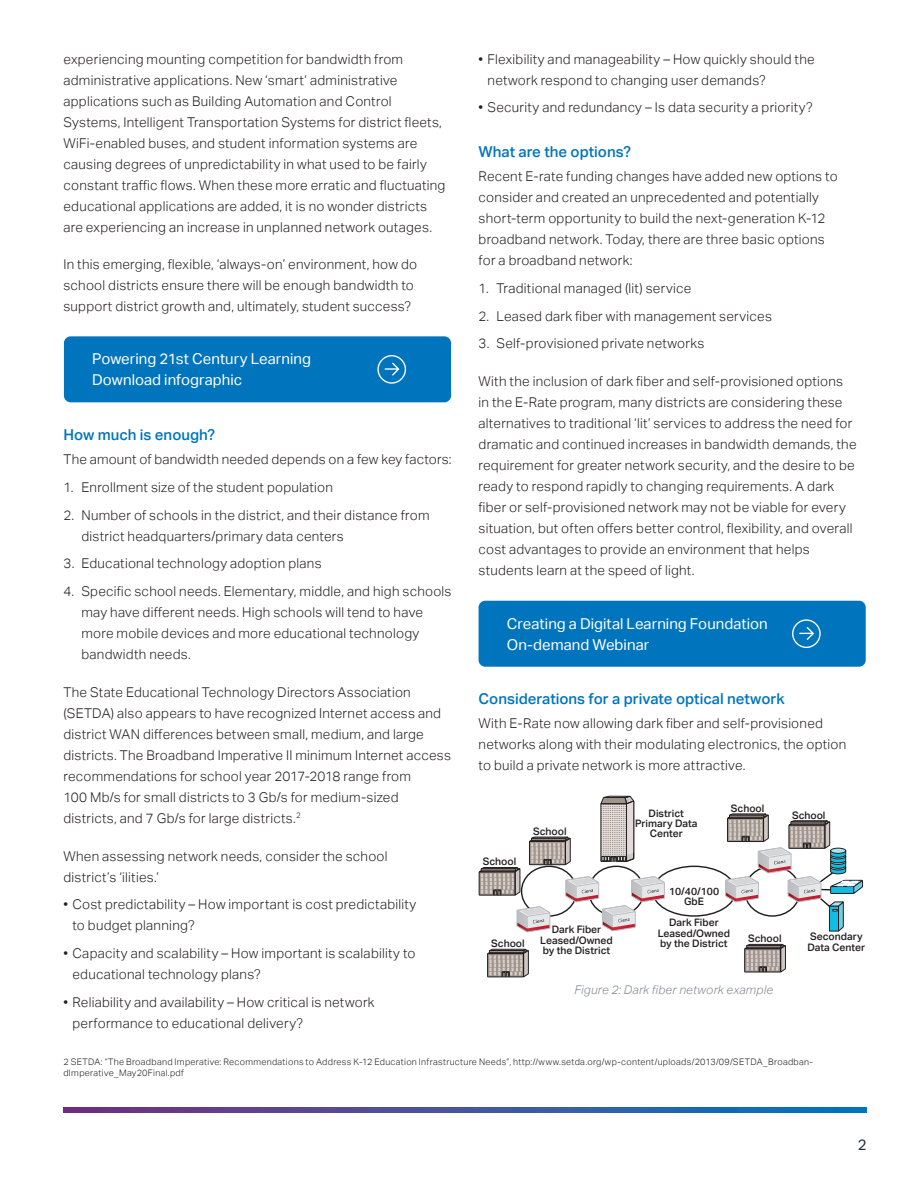
<style>
.page{position:relative;width:918px;height:1188px;background:#fff}
.page>*{position:absolute;margin:0;border:0;box-sizing:border-box;transform-origin:0 0}
.Body_Copy{font:15px "Aktiv Grotesk";letter-spacing:.005em;color:#fff}
.Headline_for_body_co{font:500 15px "Aktiv Grotesk";color:#0075be}
.t1{font:15px "Aktiv Grotesk";color:#252f37}
.Body_Copy-2{font:300 13.5px/21px "Aktiv Grotesk";letter-spacing:.02em;color:#231f20}
.Body_Copy_BULLET__ex{font:300 13.5px/21px "Aktiv Grotesk";letter-spacing:.02em;color:#231f20}
.Figure_Caption{font:italic 300 12px "Aktiv Grotesk";letter-spacing:.02em;color:#808790}
.t2{font:500 10.35px/10.4px "Aktiv Grotesk";color:#231f20;text-align:center}
.Footnote{font:300 9px/11.2px "Aktiv Grotesk";letter-spacing:.035em;color:#231f20}
</style>
<div class="page">
<svg style="left:63px;top:1108px;width:804px;height:4px"></svg>
<div style="left:64px;top:336px;width:387px;height:66px;background:#0075be;border-radius:7px"></div>
<svg style="left:377px;top:355px;width:29px;height:29px"></svg>
<div style="left:479px;top:601px;width:387px;height:66px;background:#0075be;border-radius:7px"></div>
<svg style="left:792px;top:619px;width:29px;height:29px"></svg>
<div style="left:521px;top:866px;width:56px;height:51px;border:1px solid #231f20;border-radius:50%"></div>
<div style="left:652px;top:866px;width:84px;height:51px;border:1px solid #231f20;border-radius:50%"></div>
<svg style="left:479px;top:867px;width:41px;height:29px"></svg>
<div style="left:479px;top:872px;width:36px;height:23px;border:1px solid #231f20"></div>
<svg style="left:488px;top:949px;width:41px;height:28px"></svg>
<div style="left:487px;top:953px;width:37px;height:24px;border:1px solid #231f20"></div>
<svg style="left:529px;top:837px;width:42px;height:28px"></svg>
<div style="left:529px;top:841px;width:37px;height:24px;border:1px solid #231f20"></div>
<svg style="left:744px;top:944px;width:42px;height:29px"></svg>
<div style="left:744px;top:948px;width:37px;height:24px;border:1px solid #231f20"></div>
<svg style="left:516px;top:906px;width:34px;height:27px"></svg>
<svg style="left:565px;top:876px;width:100px;height:56px"></svg>
<svg style="left:601px;top:795px;width:33px;height:67px"></svg>
<svg style="left:725px;top:814px;width:138px;height:117px"></svg>
<p class="Body_Copy-2" style="left:63px;top:48px;width:384px">experiencing mounting competition for bandwidth from administrative applications. New ‘smart’ administrative applications such as Building Automation and Control Systems, Intelligent Transportation Systems for district fleets, WiFi-enabled buses, and student information systems are causing degrees of unpredictability in what used to be fairly constant traffic flows. When these more erratic and fluctuating educational applications are added, it is no wonder districts are experiencing an increase in unplanned network outages.</p>
<p class="Body_Copy-2" style="left:63px;top:254px;width:355px">In this emerging, flexible, ‘always-on’ environment, how do school districts ensure there will be enough bandwidth to support district growth and, ultimately, student success?</p>
<p class="Body_Copy" style="left:92px;top:350px;width:220px">Powering 21st Century Learning</p>
<p class="Body_Copy" style="left:92px;top:371px;width:151px">Download infographic</p>
<p class="Headline_for_body_co" style="left:63px;top:426px;width:153px">How much is enough?</p>
<p class="Body_Copy_BULLET__ex" style="left:63px;top:449px;width:390px">The amount of bandwidth needed depends on a few key factors:</p>
<p class="Body_Copy_BULLET__ex" style="left:63px;top:477px;width:271px">1. Enrollment size of the student population</p>
<p class="Body_Copy_BULLET__ex" style="left:81px;top:504px;width:350px;text-indent:-18px">2. Number of schools in the district, and their distance from district headquarters/primary data centers</p>
<p class="Body_Copy_BULLET__ex" style="left:63px;top:553px;width:260px">3. Educational technology adoption plans</p>
<p class="Body_Copy-2" style="left:81px;top:581px;width:372px;text-indent:-18px">4. Specific school needs. Elementary, middle, and high schools may have different needs. High schools will tend to have more mobile devices and more educational technology bandwidth needs.</p>
<p class="Body_Copy-2" style="left:63px;top:682px;width:389px">The State Educational Technology Directors Association (SETDA) also appears to have recognized Internet access and district WAN differences between small, medium, and large districts. The Broadband Imperative II minimum Internet access recommendations for school year 2017-2018 range from<br>100 Mb/s for small districts to 3 Gb/s for medium-sized districts, and 7 Gb/s for large districts.<sup>2</sup></p>
<p class="Body_Copy_BULLET__ex" style="left:63px;top:845px;width:326px">When assessing network needs, consider the school district’s ‘ilities.’</p>
<p class="Body_Copy_BULLET__ex" style="left:72px;top:894px;width:345px;text-indent:-9px">• Cost predictability – How important is cost predictability to budget planning?</p>
<p class="Body_Copy_BULLET__ex" style="left:72px;top:943px;width:345px;text-indent:-9px">• Capacity and scalability – How important is scalability to educational technology plans?</p>
<p class="Body_Copy_BULLET__ex" style="left:72px;top:992px;width:304px;text-indent:-9px">• Reliability and availability – How critical is network performance to educational delivery?</p>
<p class="Body_Copy_BULLET__ex" style="left:488px;top:48px;width:329px;text-indent:-9px">• Flexibility and manageability – How quickly should the network respond to changing user demands?</p>
<p class="Body_Copy-2" style="left:479px;top:97px;width:336px">• Security and redundancy – Is data security a priority?</p>
<p class="Headline_for_body_co" style="left:479px;top:143px;width:154px">What are the options?</p>
<p class="Body_Copy_BULLET__ex" style="left:479px;top:166px;width:361px">Recent E-rate funding changes have added new options to consider and created an unprecedented and potentially short-term opportunity to build the next-generation K-12 broadband network. Today, there are three basic options for a broadband network:</p>
<p class="Body_Copy_BULLET__ex" style="left:479px;top:278px;width:214px">1. Traditional managed (lit) service</p>
<p class="Body_Copy_BULLET__ex" style="left:479px;top:305px;width:295px">2. Leased dark fiber with management services</p>
<p class="Body_Copy-2" style="left:479px;top:333px;width:227px">3. Self-provisioned private networks</p>
<p class="Body_Copy-2" style="left:479px;top:371px;width:380px">With the inclusion of dark fiber and self-provisioned options in the E-Rate program, many districts are considering these alternatives to traditional ‘lit’ services to address the need for dramatic and continued increases in bandwidth demands, the requirement for greater network security, and the desire to be ready to respond rapidly to changing requirements. A dark fiber or self-provisioned network may not be viable for every situation, but often offers better control, flexibility, and overall cost advantages to provide an environment that helps students learn at the speed of light.</p>
<p class="Body_Copy" style="left:507px;top:615px;width:262px">Creating a Digital Learning Foundation</p>
<p class="Body_Copy" style="left:507px;top:636px;width:144px">On-demand Webinar</p>
<p class="Headline_for_body_co" style="left:479px;top:690px;width:308px">Considerations for a private optical network</p>
<p class="Body_Copy-2" style="left:479px;top:713px;width:369px">With E-Rate now allowing dark fiber and self-provisioned networks along with their modulating electronics, the option to build a private network is more attractive.</p>
<p class="t2" style="left:483px;top:857px;width:35px">School</p>
<p class="t2" style="left:491px;top:939px;width:35px">School</p>
<p class="t2" style="left:533px;top:826px;width:35px">School</p>
<p class="t2" style="left:635px;top:808px;width:64px">District<br>Primary Data<br>Center</p>
<p class="t2" style="left:731px;top:803px;width:35px">School</p>
<p class="t2" style="left:669px;top:886px;width:52px">10/40/100<br>GbE</p>
<p class="t2" style="left:792px;top:810px;width:35px">School</p>
<p class="t2" style="left:658px;top:917px;width:74px">Dark Fiber<br>Leased/Owned by the District</p>
<p class="t2" style="left:540px;top:925px;width:74px">Dark Fiber<br>Leased/Owned by the District</p>
<p class="t2" style="left:807px;top:932px;width:59px;text-align:left">Secondary<br>Data Center</p>
<p class="t2" style="left:748px;top:934px;width:35px">School</p>
<p class="Figure_Caption" style="left:574px;top:983px;width:200px">Figure 2: Dark fiber network example</p>
<p class="Footnote" style="left:63px;top:1056px;width:751px">2 SETDA: “The Broadband Imperative: Recommendations to Address K-12 Education Infrastructure Needs”, http://www.setda.org/wp-content/uploads/2013/09/SETDA_Broadban&shy;dImperative_May20Final.pdf</p>
<p class="t1" style="left:858px;top:1136px;width:10px">2</p>
</div>
